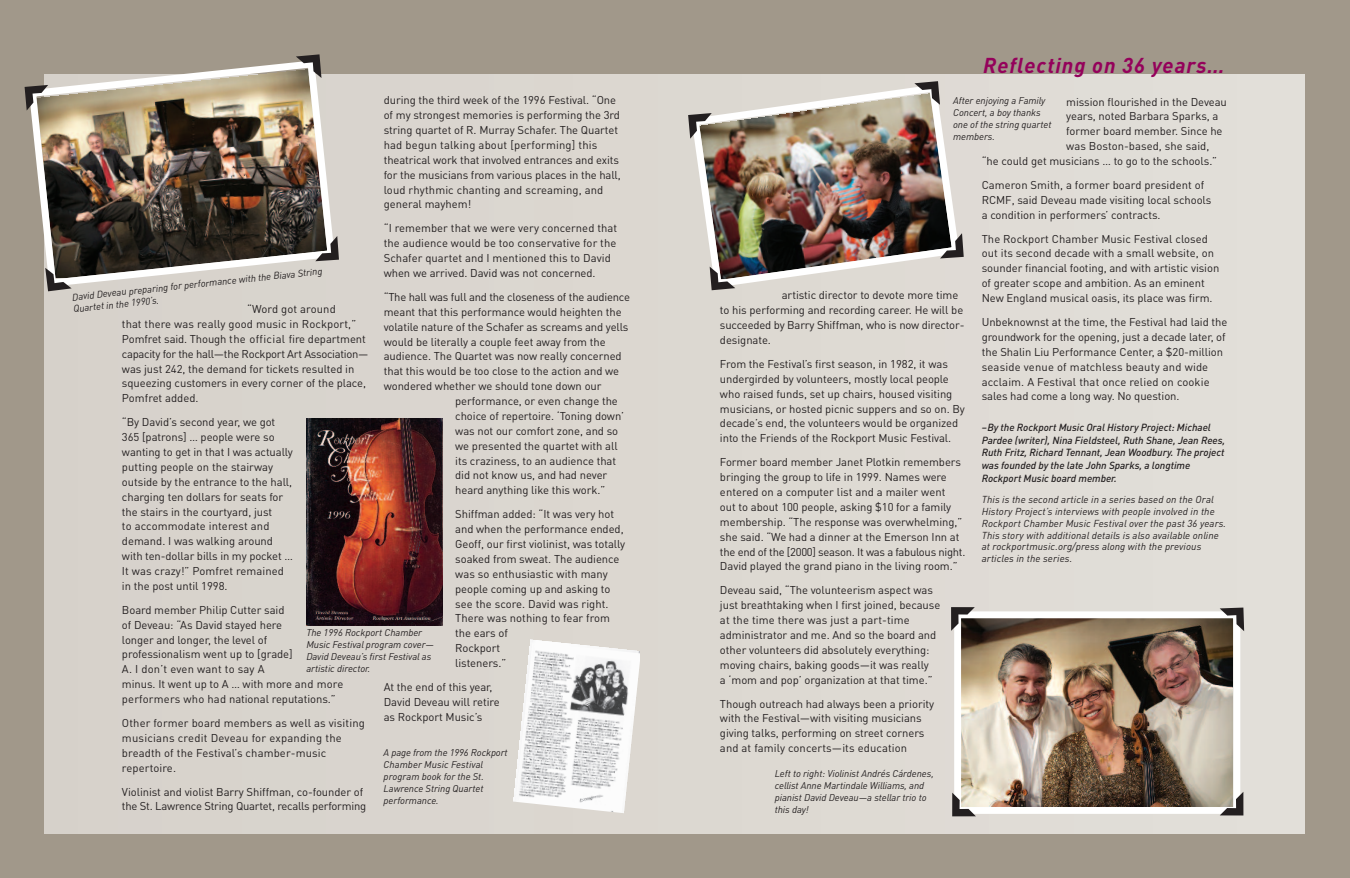
<style>
.page{position:relative;width:1350px;height:878px;background:#a1988a}
.page>*{position:absolute;margin:0;border:0;box-sizing:border-box;transform-origin:0 0}
.t1{font:italic 700 21.25px "DINOT";letter-spacing:.045em;color:#94015b}
.t2{font:11.25px/14.9px "DINOT";letter-spacing:-.005em;color:#231f20}
.t3{font:italic 500 10.25px/12.8px "DINOT";letter-spacing:-.005em;color:#231f20}
.t4{font:italic 10px/11.9px "DINOT";letter-spacing:.01em;color:#231f20}
.t5{font:italic 9.75px/11.9px "DINOT";letter-spacing:-.005em;color:#231f20}
</style>
<div class="page">
<div style="left:44px;top:74px;width:1261px;height:759px;background:#dcd8d1"></div>
<img style="left:962px;top:619px;width:270px;height:186px">
<div style="left:954px;top:611px;width:286px;height:202px;border:7px solid #fff"></div>
<img style="left:31px;top:62px;width:302px;height:223px">
<img style="left:694px;top:87px;width:263px;height:198px">
<img style="left:514px;top:639px;width:126px;height:174px">
<img style="left:306px;top:418px;width:137px;height:207px">
<svg style="left:28px;top:74px;width:20px;height:37px"></svg>
<svg style="left:296px;top:60px;width:36px;height:18px"></svg>
<svg style="left:35px;top:268px;width:37px;height:19px"></svg>
<svg style="left:315px;top:236px;width:20px;height:36px"></svg>
<svg style="left:691px;top:102px;width:21px;height:37px"></svg>
<svg style="left:914px;top:84px;width:37px;height:21px"></svg>
<svg style="left:699px;top:266px;width:36px;height:22px"></svg>
<svg style="left:940px;top:233px;width:20px;height:36px"></svg>
<svg style="left:1220px;top:611px;width:21px;height:20px"></svg>
<svg style="left:954px;top:611px;width:21px;height:19px"></svg>
<svg style="left:954px;top:792px;width:22px;height:22px"></svg>
<svg style="left:1220px;top:791px;width:21px;height:23px"></svg>
<p class="t2" style="left:384px;top:94px;width:239px">during the third week of the 1996 Festival. “One of my strongest memories is performing the 3rd string quartet of R. Murray Schafer. The Quartet had begun talking about [performing] this theatrical work that involved entrances and exits for the musicians from various places in the hall, loud rhythmic chanting and screaming, and general mayhem!</p>
<p class="t2" style="left:384px;top:222px;width:235px">“I remember that we were very concerned that the audience would be too conservative for the Schafer quartet and I mentioned this to David when we arrived. David was not concerned.</p>
<p class="t2" style="left:384px;top:290px;width:248px">“The hall was full and the closeness of the audience</p>
<p class="t2" style="left:384px;top:305px;width:239px">meant that this performance would heighten the</p>
<p class="t2" style="left:384px;top:320px;width:246px">volatile nature of the Schafer as screams and yells</p>
<p class="t2" style="left:384px;top:335px;width:224px">would be literally a couple feet away from the</p>
<p class="t2" style="left:384px;top:350px;width:239px">audience. The Quartet was now really concerned</p>
<p class="t2" style="left:384px;top:365px;width:237px">that this would be too close to the action and we</p>
<p class="t2" style="left:384px;top:380px;width:219px">wondered whether we should tone down our</p>
<p class="t2" style="left:455px;top:395px;width:164px">performance, or even change the</p>
<p class="t2" style="left:455px;top:409px;width:170px">choice of repertoire. ‘Toning down’</p>
<p class="t2" style="left:455px;top:424px;width:164px">was not our comfort zone, and so</p>
<p class="t2" style="left:455px;top:439px;width:164px">we presented the quartet with all</p>
<p class="t2" style="left:455px;top:454px;width:162px">its craziness, to an audience that</p>
<p class="t2" style="left:455px;top:469px;width:154px">did not know us, and had never</p>
<p class="t2" style="left:455px;top:484px;width:151px">heard anything like this work.”</p>
<p class="t2" style="left:455px;top:508px;width:172px">Shiffman added: “It was very hot and when the performance ended,<br>Geoff, our first violinist, was totally soaked from sweat. The audience was so enthusiastic with many people coming up and asking to see the score. David was right.<br>There was nothing to fear from the ears of<br>Rockport<br>listeners.”</p>
<p class="t2" style="left:384px;top:680px;width:118px">At the end of this year,<br>David Deveau will retire as Rockport Music’s</p>
<p class="t5" style="left:72px;top:292px;width:253px;rotate:-6deg">David Deveau preparing for performance with the Biava String<br>Quartet in the 1990’s.</p>
<p class="t2" style="left:122px;top:303px;width:248px;text-indent:125px">“Word got around<br>that there was really good music in Rockport,” Pomfret said. Though the official fire department capacity for the hall—the Rockport Art Association— was just 242, the demand for tickets resulted in squeezing customers in every corner of the place, Pomfret added.</p>
<p class="t2" style="left:122px;top:416px;width:173px">“By David’s second year, we got<br>365 [patrons] … people were so wanting to get in that I was actually putting people on the stairway outside by the entrance to the hall, charging ten dollars for seats for the stairs in the courtyard, just<br>to accommodate interest and demand. I was walking around with ten-dollar bills in my pocket …<br>It was crazy!” Pomfret remained in the post until 1998.</p>
<p class="t2" style="left:122px;top:603px;width:223px">Board member Philip Cutter said<br>of Deveau: “As David stayed here<br>longer and longer, the level of professionalism went up to [grade]<br>A. I don’t even want to say A<br>minus. It went up to A … with more and more performers who had national reputations.”</p>
<p class="t2" style="left:122px;top:716px;width:244px">Other former board members as well as visiting musicians credit Deveau for expanding the breadth of the Festival’s chamber-music repertoire.</p>
<p class="t2" style="left:122px;top:785px;width:246px">Violinist and violist Barry Shiffman, co-founder of the St. Lawrence String Quartet, recalls performing</p>
<p class="t5" style="left:306px;top:628px;width:129px">The 1996 Rockport Chamber<br>Music Festival program cover—<br>David Deveau’s first Festival as artistic director.</p>
<p class="t5" style="left:384px;top:748px;width:126px">A page from the 1996 Rockport<br>Chamber Music Festival program book for the St.<br>Lawrence String Quartet performance.</p>
<h1 class="t1" style="left:983px;top:58px;width:243px">Reflecting on 36 years…</h1>
<p class="t5" style="left:953px;top:96px;width:100px">After enjoying a Family<br>Concert, a boy thanks one of the string quartet members.</p>
<p class="t2" style="left:1066px;top:95px;width:162px">mission flourished in the Deveau</p>
<p class="t2" style="left:1066px;top:110px;width:154px">years, noted Barbara Sparks, a</p>
<p class="t2" style="left:1066px;top:125px;width:158px">former board member. Since he</p>
<p class="t2" style="left:1066px;top:140px;width:145px">was Boston-based, she said,</p>
<p class="t2" style="left:982px;top:155px;width:237px">“he could get musicians … to go to the schools.”</p>
<p class="t2" style="left:982px;top:179px;width:231px">Cameron Smith, a former board president of<br>RCMF, said Deveau made visiting local schools a condition in performers’ contracts.</p>
<p class="t2" style="left:982px;top:232px;width:239px">The Rockport Chamber Music Festival closed out its second decade with a small website, on sounder financial footing, and with artistic vision of greater scope and ambition. As an eminent New England musical oasis, its place was firm.</p>
<p class="t2" style="left:982px;top:316px;width:247px">Unbeknownst at the time, the Festival had laid the groundwork for the opening, just a decade later, of the Shalin Liu Performance Center, a $20-million seaside venue of matchless beauty and wide acclaim. A Festival that once relied on cookie sales had come a long way. No question.</p>
<p class="t3" style="left:982px;top:422px;width:245px">–By the Rockport Music Oral History Project: Michael Pardee (writer), Nina Fieldsteel, Ruth Shane, Jean Rees, Ruth Fritz, Richard Tennant, Jean Woodbury. The project was founded by the late John Sparks, a longtime Rockport Music board member.</p>
<p class="t4" style="left:982px;top:494px;width:246px">This is the second article in a series based on the Oral History Project’s interviews with people involved in the Rockport Chamber Music Festival over the past 36 years.<br>This story with additional details is also available online at rockportmusic.org/press along with the previous articles in the series.</p>
<p class="t2" style="left:720px;top:289px;width:246px;text-indent:62px">artistic director to devote more time to his performing and recording career. He will be succeeded by Barry Shiffman, who is now director&shy;designate.</p>
<p class="t2" style="left:720px;top:358px;width:246px">From the Festival’s first season, in 1982, it was undergirded by volunteers, mostly local people who raised funds, set up chairs, housed visiting musicians, or hosted picnic suppers and so on. By decade’s end, the volunteers would be organized into the Friends of the Rockport Music Festival.</p>
<p class="t2" style="left:720px;top:456px;width:247px">Former board member Janet Plotkin remembers bringing the group to life in 1999. Names were entered on a computer list and a mailer went<br>out to about 100 people, asking $10 for a family membership. “The response was overwhelming,” she said. “We had a dinner at the Emerson Inn at the end of the [2000] season. It was a fabulous night.<br>David played the grand piano in the living room.”</p>
<p class="t2" style="left:720px;top:584px;width:222px">Deveau said, “The volunteerism aspect was just breathtaking when I first joined, because at the time there was just a part-time administrator and me. And so the board and other volunteers did absolutely everything: moving chairs, baking goods—it was really<br>a ‘mom and pop’ organization at that time.”</p>
<p class="t2" style="left:720px;top:697px;width:216px">Though outreach had always been a priority with the Festival—with visiting musicians giving talks, performing on street corners and at family concerts—its education</p>
<p class="t5" style="left:775px;top:769px;width:161px">Left to right: Violinist Andrés Cárdenes, cellist Anne Martindale Williams, and pianist David Deveau—a stellar trio to this day!</p>
</div>
